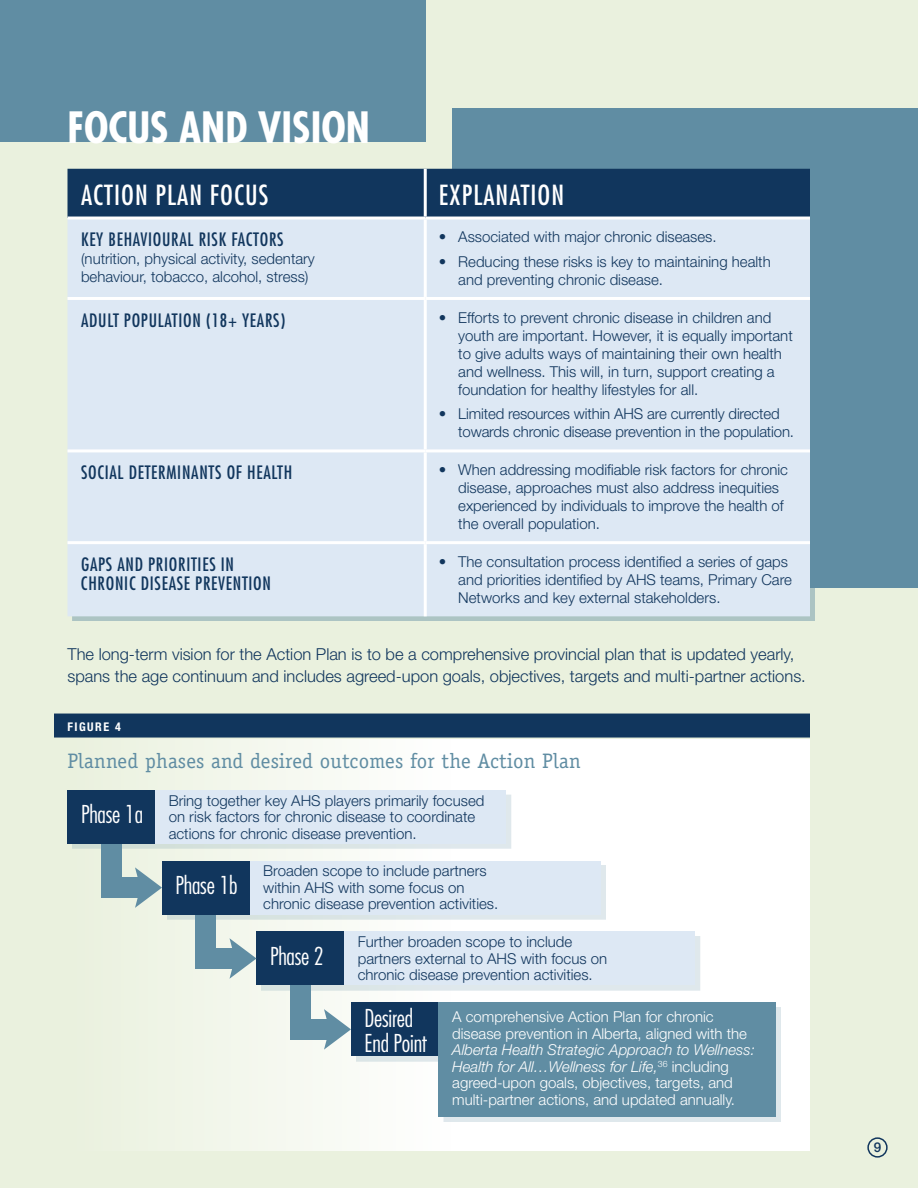
<style>
.page{position:relative;width:918px;height:1188px;background:#eaf1de}
.page>*{position:absolute;margin:0;border:0;box-sizing:border-box;transform-origin:0 0}
.t1{font:700 condensed 42px "Futura Std";color:#fff}
.t2{font:condensed 27px "Futura Std";letter-spacing:.055em;color:#fff}
.t3{font:300 condensed 24px/25.5px "Futura Std";letter-spacing:-.01em;color:#fff}
.t4{font:21px "Officina Serif Std";letter-spacing:.01em;color:#608da3}
.t5{font:condensed 18px/19.5px "Futura Std";letter-spacing:.075em;color:#11365d}
.t6{font:condensed 18px "Futura Std";letter-spacing:.135em;color:#11365d}
.t7{font:condensed 18px "Futura Std";letter-spacing:.04em;color:#11365d}
.t8{font:300 16.5px/22.5px "Helvetica Neue LT Std";color:#11365d}
.t9{font:300 15px/18px "Helvetica Neue LT Std";color:#11365d}
.t10{font:300 15px/16.5px "Helvetica Neue LT Std";color:#fff}
.t11{font:500 13.5px "Helvetica Neue LT Std";color:#11365d}
.t12{font:700 condensed 12px "Helvetica Neue LT Std";letter-spacing:.125em;color:#fff}
.s1{font-style:italic}
</style>
<div class="page">
<div style="left:68px;top:739px;width:742px;height:412px;background:linear-gradient(to right,#edf3e5,#fff)"></div>
<div style="left:356px;top:1007px;width:88px;height:54px;background:#dde7e8"></div>
<div style="left:351px;top:1002px;width:88px;height:54px;background:#11365d"></div>
<div style="left:0;top:0;width:425px;height:142px;background:#608da3"></div>
<div style="left:452px;top:108px;width:466px;height:479px;background:#608da3"></div>
<div style="left:68px;top:169px;width:742px;height:48px;background:#11365d"></div>
<div style="left:68px;top:220px;width:742px;height:396px;background:#dde8f4"></div>
<hr style="left:424px;top:169px;width:3px;height:48px;background:#fff">
<hr style="left:68px;top:217px;width:357px;height:3px;background:#fff">
<hr style="left:425px;top:217px;width:385px;height:3px;background:#fff">
<hr style="left:424px;top:220px;width:3px;height:77px;background:#fff">
<hr style="left:68px;top:297px;width:357px;height:3px;background:#fff">
<hr style="left:425px;top:297px;width:385px;height:3px;background:#fff">
<hr style="left:424px;top:300px;width:3px;height:149px;background:#fff">
<hr style="left:68px;top:449px;width:357px;height:3px;background:#fff">
<hr style="left:425px;top:449px;width:385px;height:3px;background:#fff">
<hr style="left:424px;top:452px;width:3px;height:89px;background:#fff">
<hr style="left:68px;top:541px;width:357px;height:3px;background:#fff">
<hr style="left:425px;top:541px;width:385px;height:3px;background:#fff">
<hr style="left:424px;top:544px;width:3px;height:72px;background:#fff">
<div style="left:72px;top:794px;width:88px;height:55px;background:#d1dfd6"></div>
<div style="left:68px;top:790px;width:87px;height:54px;background:#11365d"></div>
<div style="left:167px;top:865px;width:88px;height:55px;background:#d5e1dc"></div>
<div style="left:162px;top:861px;width:88px;height:54px;background:#11365d"></div>
<div style="left:261px;top:936px;width:88px;height:54px;background:#d9e4e3"></div>
<div style="left:256px;top:932px;width:88px;height:54px;background:#11365d"></div>
<div style="left:101px;top:844px;width:21px;height:54px;background:#608da3"></div>
<div style="left:196px;top:915px;width:20px;height:54px;background:#608da3"></div>
<div style="left:290px;top:986px;width:20px;height:54px;background:#608da3"></div>
<div style="left:101px;top:878px;width:41px;height:20px;background:#608da3"></div>
<div style="left:196px;top:948px;width:40px;height:21px;background:#608da3"></div>
<div style="left:290px;top:1019px;width:41px;height:21px;background:#608da3"></div>
<svg style="left:135px;top:867px;width:27px;height:41px"></svg>
<svg style="left:230px;top:938px;width:26px;height:41px"></svg>
<svg style="left:324px;top:1009px;width:27px;height:41px"></svg>
<div style="left:160px;top:794px;width:351px;height:55px;background:#dbe5e6"></div>
<div style="left:155px;top:790px;width:351px;height:54px;background:#dde8f4"></div>
<div style="left:254px;top:865px;width:352px;height:55px;background:#dfe8ec"></div>
<div style="left:250px;top:861px;width:351px;height:54px;background:#dde8f4"></div>
<div style="left:349px;top:936px;width:351px;height:54px;background:#dfe8ec"></div>
<div style="left:344px;top:932px;width:351px;height:54px;background:#dde8f4"></div>
<div style="left:443px;top:1007px;width:338px;height:115px;background:#dfe8ec"></div>
<div style="left:439px;top:1002px;width:337px;height:115px;background:#608da3"></div>
<div style="left:54px;top:714px;width:756px;height:24px;background:#11365d"></div>
<div style="left:867px;top:1137px;width:21px;height:21px;border:2px solid #11365d;border-radius:50%"></div>
<h1 class="t1" style="left:68px;top:101px;width:21px">FOCU</h1>
<h1 class="t1" style="left:150px;top:101px;width:221px">S AND VISION</h1>
<h2 class="t2" style="left:81px;top:178px;width:189px">ACTION PLAN FOCUS</h2>
<h2 class="t2" style="left:439px;top:178px;width:127px">EXPLANATION</h2>
<p class="t5" style="left:81px;top:230px;width:204px">KEY BEHAVIOURAL RISK FACTORS</p>
<p class="t9" style="left:81px;top:250px;width:235px">(nutrition, physical activity, sedentary behaviour, tobacco, alcohol, stress)</p>
<p class="t9" style="left:439px;top:228px;width:279px">• Associated with major chronic diseases.</p>
<p class="t9" style="left:458px;top:252px;width:314px;text-indent:-20px">• Reducing these risks is key to maintaining health and preventing chronic disease.</p>
<p class="t7" style="left:81px;top:309px;width:206px">ADULT POPULATION (18+ YEARS)</p>
<p class="t9" style="left:458px;top:308px;width:336px;text-indent:-20px">• Efforts to prevent chronic disease in children and youth are important. However, it is equally important to give adults ways of maintaining their own health and wellness. This will, in turn, support creating a foundation for healthy lifestyles for all.</p>
<p class="t9" style="left:458px;top:405px;width:337px;text-indent:-20px">• Limited resources within AHS are currently directed towards chronic disease prevention in the population.</p>
<p class="t6" style="left:81px;top:462px;width:213px">SOCIAL DETERMINANTS OF HEALTH</p>
<p class="t9" style="left:458px;top:461px;width:331px;text-indent:-20px">• When addressing modifiable risk factors for chronic disease, approaches must also address inequities experienced by individuals to improve the health of the overall population.</p>
<p class="t5" style="left:81px;top:554px;width:192px">GAPS AND PRIORITIES IN<br>CHRONIC DISEASE PREVENTION</p>
<p class="t9" style="left:458px;top:552px;width:335px;text-indent:-20px">• The consultation process identified a series of gaps and priorities identified by AHS teams, Primary Care<br>Networks and key external stakeholders.</p>
<p class="t8" style="left:68px;top:642px;width:740px">The long-term vision for the Action Plan is to be a comprehensive provincial plan that is updated yearly, spans the age continuum and includes agreed-upon goals, objectives, targets and multi-partner actions.</p>
<p class="t12" style="left:68px;top:719px;width:55px">FIGURE 4</p>
<h3 class="t4" style="left:68px;top:749px;width:515px">Planned phases and desired outcomes for the Action Plan</h3>
<h3 class="t3" style="left:81px;top:801px;width:64px">Phase 1a</h3>
<p class="t9" style="left:169px;top:792px;width:317px;line-height:16.5px">Bring together key AHS players primarily focused on risk factors for chronic disease to coordinate actions for chronic disease prevention.</p>
<p class="t9" style="left:263px;top:863px;width:237px;line-height:16.5px">Broaden scope to include partners within AHS with some focus on chronic disease prevention activities.</p>
<p class="t9" style="left:358px;top:933px;width:251px;line-height:16.5px">Further broaden scope to include partners external to AHS with focus on chronic disease prevention activities.</p>
<p class="t10" style="left:452px;top:1008px;width:296px">A comprehensive Action Plan for chronic disease prevention in Alberta, aligned with the</p>
<p class="t10" style="left:452px;top:1041px;width:304px"><span class="s1">Alberta Health Strategic Approach to Wellness:<br>Health for All…Wellness for Life,</span><sup>36</sup> including agreed-upon goals, objectives, targets, and multi-partner actions, and updated annually.</p>
<h3 class="t3" style="left:176px;top:872px;width:64px">Phase 1b</h3>
<h3 class="t3" style="left:270px;top:943px;width:55px">Phase 2</h3>
<h3 class="t3" style="left:365px;top:1005px;width:64px">Desired<br>End Point</h3>
<p class="t11" style="left:874px;top:1139px;width:9px">9</p>
</div>
